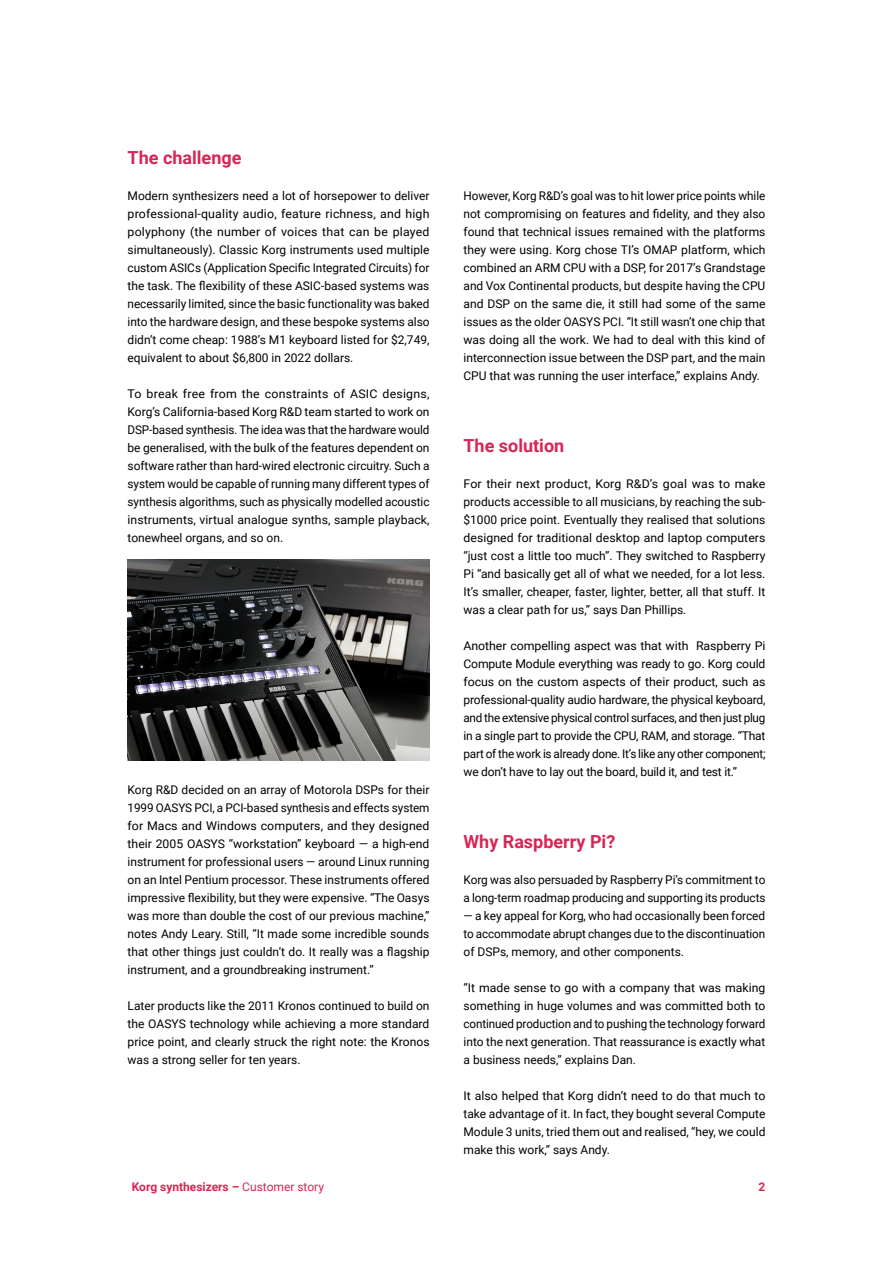
<style>
.page{position:relative;width:893px;height:1263px;background:#fff}
.page>*{position:absolute;margin:0;border:0;box-sizing:border-box;transform-origin:0 0}
.t1{font:700 18px "Roboto";color:#d72655}
.t2{font:12px/18px "Roboto";color:#000;text-align:justify}
.t3{font:700 12px "Roboto";color:#d72655}
.s1{font-weight:400}
</style>
<div class="page">
<img style="left:128px;top:560px;width:301px;height:201px">
<h1 class="t1" style="left:128px;top:145px;width:115px">The challenge</h1>
<p class="t2" style="left:128px;top:186px;width:304px">Modern synthesizers need a lot of horsepower to deliver professional-quality audio, feature richness, and high polyphony (the number of voices that can be played simultaneously). Classic Korg instruments used multiple custom ASICs (Application Specific Integrated Circuits) for the task. The flexibility of these ASIC-based systems was necessarily limited, since the basic functionality was baked into the hardware design, and these bespoke systems also didn’t come cheap: 1988’s M1 keyboard listed for $2,749, equivalent to about $6,800 in 2022 dollars.</p>
<p class="t2" style="left:128px;top:384px;width:303px">To break free from the constraints of ASIC designs, Korg’s California-based Korg R&amp;D team started to work on DSP-based synthesis. The idea was that the hardware would be generalised, with the bulk of the features dependent on software rather than hard-wired electronic circuitry. Such a system would be capable of running many different types of synthesis algorithms, such as physically modelled acoustic instruments, virtual analogue synths, sample playback, tonewheel organs, and so on.</p>
<p class="t2" style="left:128px;top:780px;width:303px">Korg R&amp;D decided on an array of Motorola DSPs for their 1999 OASYS PCI, a PCI-based synthesis and effects system for Macs and Windows computers, and they designed their 2005 OASYS “workstation” keyboard — a high-end instrument for professional users — around Linux running on an Intel Pentium processor. These instruments offered impressive flexibility, but they were expensive. “The Oasys was more than double the cost of our previous machine,” notes Andy Leary. Still, “It made some incredible sounds that other things just couldn’t do. It really was a flagship instrument, and a groundbreaking instrument.”</p>
<p class="t2" style="left:128px;top:996px;width:303px">Later products like the 2011 Kronos continued to build on the OASYS technology while achieving a more standard price point, and clearly struck the right note: the Kronos was a strong seller for ten years.</p>
<p class="t2" style="left:463px;top:186px;width:304px">However, Korg R&amp;D’s goal was to hit lower price points while not compromising on features and fidelity, and they also found that technical issues remained with the platforms they were using. Korg chose TI’s OMAP platform, which combined an ARM CPU with a DSP, for 2017’s Grandstage and Vox Continental products, but despite having the CPU and DSP on the same die, it still had some of the same issues as the older OASYS PCI. “It still wasn’t one chip that was doing all the work. We had to deal with this kind of interconnection issue between the DSP part, and the main CPU that was running the user interface,” explains Andy.</p>
<h1 class="t1" style="left:463px;top:433px;width:102px">The solution</h1>
<p class="t2" style="left:463px;top:474px;width:303px">For their next product, Korg R&amp;D’s goal was to make products accessible to all musicians, by reaching the sub-$1000 price point. Eventually they realised that solutions designed for traditional desktop and laptop computers “just cost a little too much”. They switched to Raspberry Pi “and basically get all of what we needed, for a lot less.<br>It’s smaller, cheaper, faster, lighter, better, all that stuff. It was a clear path for us,” says Dan Phillips.</p>
<p class="t2" style="left:463px;top:636px;width:303px">Another compelling aspect was that with Raspberry Pi Compute Module everything was ready to go. Korg could focus on the custom aspects of their product, such as professional-quality audio hardware, the physical keyboard, and the extensive physical control surfaces, and then just plug in a single part to provide the CPU, RAM, and storage. “That part of the work is already done. It’s like any other component; we don’t have to lay out the board, build it, and test it.”</p>
<h1 class="t1" style="left:463px;top:829px;width:153px">Why Raspberry Pi?</h1>
<p class="t2" style="left:463px;top:870px;width:303px">Korg was also persuaded by Raspberry Pi’s commitment to a long-term roadmap producing and supporting its products</p>
<p class="t2" style="left:463px;top:906px;width:303px">— a key appeal for Korg, who had occasionally been forced to accommodate abrupt changes due to the discontinuation of DSPs, memory, and other components.</p>
<p class="t2" style="left:463px;top:978px;width:303px">“It made sense to go with a company that was making something in huge volumes and was committed both to continued production and to pushing the technology forward into the next generation. That reassurance is exactly what a business needs,” explains Dan.</p>
<p class="t2" style="left:463px;top:1086px;width:303px">It also helped that Korg didn’t need to do that much to take advantage of it. In fact, they bought several Compute Module 3 units, tried them out and realised, “hey, we could make this work,” says Andy.</p>
<p class="t3" style="left:132px;top:1178px;width:194px">Korg synthesizers – <span class="s1">Customer story</span></p>
<p class="t3" style="left:758px;top:1178px;width:8px">2</p>
</div>
